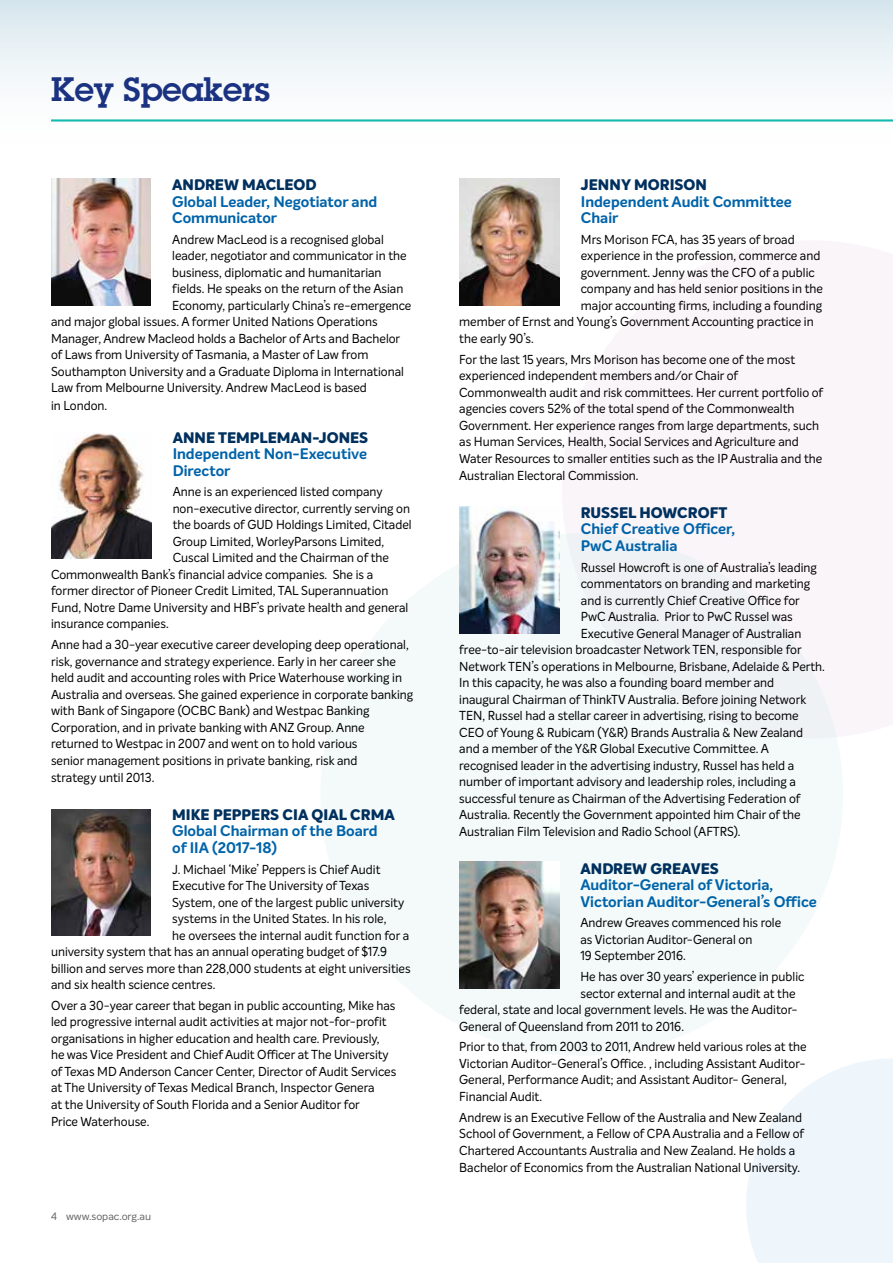
<style>
.page{position:relative;width:893px;height:1263px;background:#fff}
.page>*{position:absolute;margin:0;border:0;box-sizing:border-box;transform-origin:0 0}
.t1{font:600 33px "Lubalin Graph";color:#1b3281}
.t2{font:700 15px/16.5px "Intelo";color:#0063a9}
.t3{font:800 15px "Intelo";color:#00305e}
.t4{font:12.75px/16.6px "Intelo";color:#000;scale:.95 1}
.t5{font:10.5px "Intelo";color:#636466}
</style>
<div class="page">
<div style="left:320px;top:533px;width:523px;height:523px;background:#f3faf9;border-radius:50%"></div>
<svg style="left:746px;top:1059px;width:147px;height:204px"></svg>
<div style="left:0;top:0;width:893px;height:149px;background:linear-gradient(to bottom,#dae8ef,#fff)"></div>
<img style="left:459px;top:862px;width:100px;height:127px">
<hr style="left:51px;top:119px;width:842px;height:3px;background:#14bab0">
<img style="left:51px;top:179px;width:100px;height:126px">
<img style="left:51px;top:433px;width:100px;height:126px">
<img style="left:51px;top:809px;width:100px;height:127px">
<img style="left:460px;top:179px;width:100px;height:126px">
<img style="left:460px;top:506px;width:100px;height:127px">
<h1 class="t1" style="left:51px;top:67px;width:221px">Key Speakers</h1>
<p class="t3" style="left:172px;top:175px;width:146px">ANDREW MACLEOD</p>
<p class="t2" style="left:172px;top:193px;width:207px">Global Leader, Negotiator and<br>Communicator</p>
<p class="t4" style="left:172px;top:231px;width:224px">Andrew MacLeod is a recognised global</p>
<p class="t4" style="left:172px;top:247px;width:248px">leader, negotiator and communicator in the</p>
<p class="t4" style="left:172px;top:264px;width:222px">business, diplomatic and humanitarian</p>
<p class="t4" style="left:172px;top:280px;width:245px">fields. He speaks on the return of the Asian</p>
<p class="t4" style="left:172px;top:297px;width:253px">Economy, particularly China’s re-emergence</p>
<p class="t4" style="left:51px;top:313px;width:345px">and major global issues. A former United Nations Operations</p>
<p class="t4" style="left:51px;top:330px;width:369px">Manager, Andrew Macleod holds a Bachelor of Arts and Bachelor</p>
<p class="t4" style="left:51px;top:346px;width:336px">of Laws from University of Tasmania, a Master of Law from</p>
<p class="t4" style="left:51px;top:363px;width:373px">Southampton University and a Graduate Diploma in International</p>
<p class="t4" style="left:51px;top:379px;width:334px">Law from Melbourne University. Andrew MacLeod is based</p>
<p class="t4" style="left:51px;top:397px;width:61px">in London.</p>
<p class="t3" style="left:173px;top:427px;width:197px">ANNE TEMPLEMAN-JONES</p>
<p class="t2" style="left:173px;top:446px;width:196px">Independent Non-Executive<br>Director</p>
<p class="t4" style="left:173px;top:483px;width:223px">Anne is an experienced listed company</p>
<p class="t4" style="left:173px;top:500px;width:251px">non-executive director, currently serving on</p>
<p class="t4" style="left:173px;top:516px;width:253px">the boards of GUD Holdings Limited, Citadel</p>
<p class="t4" style="left:173px;top:533px;width:224px">Group Limited, WorleyParsons Limited,</p>
<p class="t4" style="left:173px;top:549px;width:229px">Cuscal Limited and the Chairman of the</p>
<p class="t4" style="left:51px;top:566px;width:341px">Commonwealth Bank’s financial advice companies. She is a</p>
<p class="t4" style="left:51px;top:582px;width:357px">former director of Pioneer Credit Limited, TAL Superannuation</p>
<p class="t4" style="left:51px;top:599px;width:378px">Fund, Notre Dame University and HBF’s private health and general</p>
<p class="t4" style="left:51px;top:615px;width:125px">insurance companies.</p>
<p class="t4" style="left:51px;top:636px;width:383px">Anne had a 30-year executive career developing deep operational, risk, governance and strategy experience. Early in her career she held audit and accounting roles with Price Waterhouse working in Australia and overseas. She gained experience in corporate banking with Bank of Singapore (OCBC Bank) and Westpac Banking Corporation, and in private banking with ANZ Group. Anne returned to Westpac in 2007 and went on to hold various<br>senior management positions in private banking, risk and<br>strategy until 2013.</p>
<p class="t3" style="left:172px;top:805px;width:224px">MIKE PEPPERS CIA QIAL CRMA</p>
<p class="t2" style="left:172px;top:823px;width:207px">Global Chairman of the Board of IIA (2017-18)</p>
<p class="t4" style="left:172px;top:861px;width:221px">J. Michael ‘Mike’ Peppers is Chief Audit</p>
<p class="t4" style="left:172px;top:877px;width:209px">Executive for The University of Texas</p>
<p class="t4" style="left:172px;top:894px;width:246px">System, one of the largest public university</p>
<p class="t4" style="left:172px;top:910px;width:227px">systems in the United States. In his role,</p>
<p class="t4" style="left:172px;top:927px;width:251px">he oversees the internal audit function for a</p>
<p class="t4" style="left:51px;top:943px;width:355px">university system that has an annual operating budget of $17.9</p>
<p class="t4" style="left:51px;top:960px;width:380px">billion and serves more than 228,000 students at eight universities</p>
<p class="t4" style="left:51px;top:976px;width:174px">and six health science centres.</p>
<p class="t4" style="left:51px;top:997px;width:365px">Over a 30-year career that began in public accounting, Mike has led progressive internal audit activities at major not-for-profit organisations in higher education and health care. Previously, he was Vice President and Chief Audit Officer at The University of Texas MD Anderson Cancer Center, Director of Audit Services at The University of Texas Medical Branch, Inspector Genera<br>at the University of South Florida and a Senior Auditor for<br>Price Waterhouse.</p>
<p class="t5" style="left:51px;top:1210px;width:102px">4 www.sopac.org.au</p>
<p class="t3" style="left:581px;top:175px;width:128px">JENNY MORISON</p>
<p class="t2" style="left:581px;top:193px;width:213px">Independent Audit Committee<br>Chair</p>
<p class="t4" style="left:581px;top:231px;width:226px">Mrs Morison FCA, has 35 years of broad</p>
<p class="t4" style="left:581px;top:247px;width:254px">experience in the profession, commerce and</p>
<p class="t4" style="left:581px;top:264px;width:248px">government. Jenny was the CFO of a public</p>
<p class="t4" style="left:581px;top:280px;width:256px">company and has held senior positions in the</p>
<p class="t4" style="left:581px;top:297px;width:255px">major accounting firms, including a founding</p>
<p class="t4" style="left:459px;top:313px;width:375px">member of Ernst and Young’s Government Accounting practice in</p>
<p class="t4" style="left:459px;top:330px;width:80px">the early 90’s.</p>
<p class="t4" style="left:459px;top:351px;width:385px">For the last 15 years, Mrs Morison has become one of the most experienced independent members and/or Chair of Commonwealth audit and risk committees. Her current portfolio of agencies covers 52% of the total spend of the Commonwealth Government. Her experience ranges from large departments, such as Human Services, Health, Social Services and Agriculture and Water Resources to smaller entities such as the IP Australia and the Australian Electoral Commission.</p>
<p class="t3" style="left:581px;top:503px;width:148px">RUSSEL HOWCROFT</p>
<p class="t2" style="left:581px;top:521px;width:156px">Chief Creative Officer,<br>PwC Australia</p>
<p class="t4" style="left:581px;top:559px;width:250px">Russel Howcroft is one of Australia’s leading</p>
<p class="t4" style="left:581px;top:575px;width:243px">commentators on branding and marketing</p>
<p class="t4" style="left:581px;top:592px;width:232px">and is currently Chief Creative Office for</p>
<p class="t4" style="left:581px;top:608px;width:225px">PwC Australia. Prior to PwC Russel was</p>
<p class="t4" style="left:581px;top:625px;width:234px">Executive General Manager of Australian</p>
<p class="t4" style="left:459px;top:641px;width:362px">free-to-air television broadcaster Network TEN, responsible for</p>
<p class="t4" style="left:459px;top:658px;width:386px">Network TEN’s operations in Melbourne, Brisbane, Adelaide &amp; Perth.</p>
<p class="t4" style="left:459px;top:674px;width:333px">In this capacity, he was also a founding board member and</p>
<p class="t4" style="left:459px;top:691px;width:367px">inaugural Chairman of ThinkTV Australia. Before joining Network</p>
<p class="t4" style="left:459px;top:707px;width:359px">TEN, Russel had a stellar career in advertising, rising to become</p>
<p class="t4" style="left:459px;top:724px;width:364px">CEO of Young &amp; Rubicam (Y&amp;R) Brands Australia &amp; New Zealand</p>
<p class="t4" style="left:459px;top:740px;width:328px">and a member of the Y&amp;R Global Executive Committee. A</p>
<p class="t4" style="left:459px;top:757px;width:354px">recognised leader in the advertising industry, Russel has held a</p>
<p class="t4" style="left:459px;top:773px;width:356px">number of important advisory and leadership roles, including a</p>
<p class="t4" style="left:459px;top:790px;width:361px">successful tenure as Chairman of the Advertising Federation of</p>
<p class="t4" style="left:459px;top:806px;width:361px">Australia. Recently the Government appointed him Chair of the</p>
<p class="t4" style="left:459px;top:823px;width:297px">Australian Film Television and Radio School (AFTRS).</p>
<p class="t3" style="left:580px;top:859px;width:140px">ANDREW GREAVES</p>
<p class="t2" style="left:580px;top:877px;width:238px">Auditor-General of Victoria,<br>Victorian Auditor-General’s Office</p>
<p class="t4" style="left:580px;top:915px;width:213px">Andrew Greaves commenced his role as Victorian Auditor-General on<br>19 September 2016.</p>
<p class="t4" style="left:580px;top:968px;width:237px">He has over 30 years’ experience in public</p>
<p class="t4" style="left:580px;top:985px;width:228px">sector external and internal audit at the</p>
<p class="t4" style="left:459px;top:1001px;width:358px">federal, state and local government levels. He was the Auditor-</p>
<p class="t4" style="left:459px;top:1018px;width:238px">General of Queensland from 2011 to 2016.</p>
<p class="t4" style="left:459px;top:1039px;width:367px">Prior to that, from 2003 to 2011, Andrew held various roles at the Victorian Auditor-General’s Office. , including Assistant Auditor-General, Performance Audit; and Assistant Auditor- General, Financial Audit.</p>
<p class="t4" style="left:459px;top:1109px;width:365px">Andrew is an Executive Fellow of the Australia and New Zealand School of Government, a Fellow of CPA Australia and a Fellow of Chartered Accountants Australia and New Zealand. He holds a Bachelor of Economics from the Australian National University.</p>
</div>
